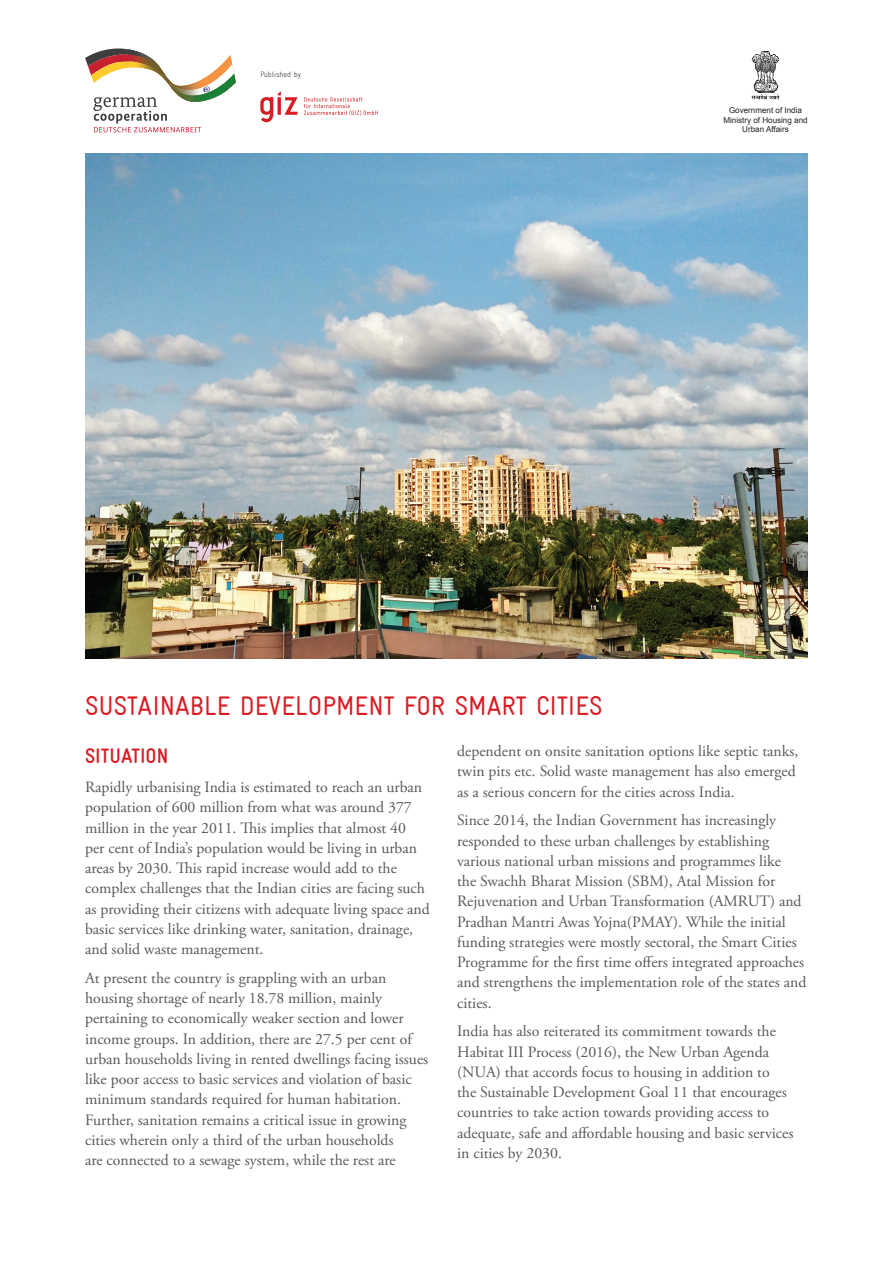
<style>
.page{position:relative;width:893px;height:1263px;background:#fff}
.page>*{position:absolute;margin:0;border:0;box-sizing:border-box;transform-origin:0 0}
.t1{font:condensed 27px "Gravur";color:#d81c23}
.t2{font:700 condensed 21px "Gravur";color:#d81c23}
.t3{font:15.75px/20.2px "Adobe Garamond Pro";color:#57585a}
.t4{font:8.1px/9.6px "Arial";color:#231f20;text-align:center}
.t5{font:300 condensed 7.8px "Gravur";color:#231f20}
</style>
<div class="page">
<img style="left:85px;top:153px;width:723px;height:505px">
<svg style="left:85px;top:48px;width:151px;height:84px"></svg>
<svg style="left:260px;top:92px;width:37px;height:30px"></svg>
<svg style="left:304px;top:97px;width:73px;height:19px"></svg>
<svg style="left:751px;top:51px;width:29px;height:49px"></svg>
<p class="t5" style="left:260px;top:70px;width:42px">Published by</p>
<p class="t4" style="left:723px;top:105px;width:86px">Government of India<br>Ministry of Housing and<br>Urban Affairs</p>
<h1 class="t1" style="left:85px;top:691px;width:519px">SUSTAINABLE DEVELOPMENT FOR SMART CITIES</h1>
<p class="t3" style="left:457px;top:742px;width:343px">dependent on onsite sanitation options like septic tanks, twin pits etc. Solid waste management has also emerged as a serious concern for the cities across India.</p>
<p class="t3" style="left:457px;top:811px;width:351px">Since 2014, the Indian Government has increasingly responded to these urban challenges by establishing various national urban missions and programmes like<br>the Swachh Bharat Mission (SBM), Atal Mission for Rejuvenation and Urban Transformation (AMRUT) and Pradhan Mantri Awas Yojna(PMAY). While the initial funding strategies were mostly sectoral, the Smart Cities Programme for the first time offers integrated approaches and strengthens the implementation role of the states and cities.</p>
<p class="t3" style="left:457px;top:1022px;width:338px">India has also reiterated its commitment towards the Habitat III Process (2016), the New Urban Agenda (NUA) that accords focus to housing in addition to<br>the Sustainable Development Goal 11 that encourages countries to take action towards providing access to adequate, safe and affordable housing and basic services in cities by 2030.</p>
<h2 class="t2" style="left:85px;top:744px;width:85px">SITUATION</h2>
<p class="t3" style="left:85px;top:778px;width:346px">Rapidly urbanising India is estimated to reach an urban population of 600 million from what was around 377 million in the year 2011. This implies that almost 40<br>per cent of India’s population would be living in urban areas by 2030. This rapid increase would add to the complex challenges that the Indian cities are facing such as providing their citizens with adequate living space and basic services like drinking water, sanitation, drainage, and solid waste management.</p>
<p class="t3" style="left:85px;top:969px;width:345px">At present the country is grappling with an urban housing shortage of nearly 18.78 million, mainly pertaining to economically weaker section and lower income groups. In addition, there are 27.5 per cent of urban households living in rented dwellings facing issues like poor access to basic services and violation of basic minimum standards required for human habitation.<br>Further, sanitation remains a critical issue in growing cities wherein only a third of the urban households<br>are connected to a sewage system, while the rest are</p>
</div>
